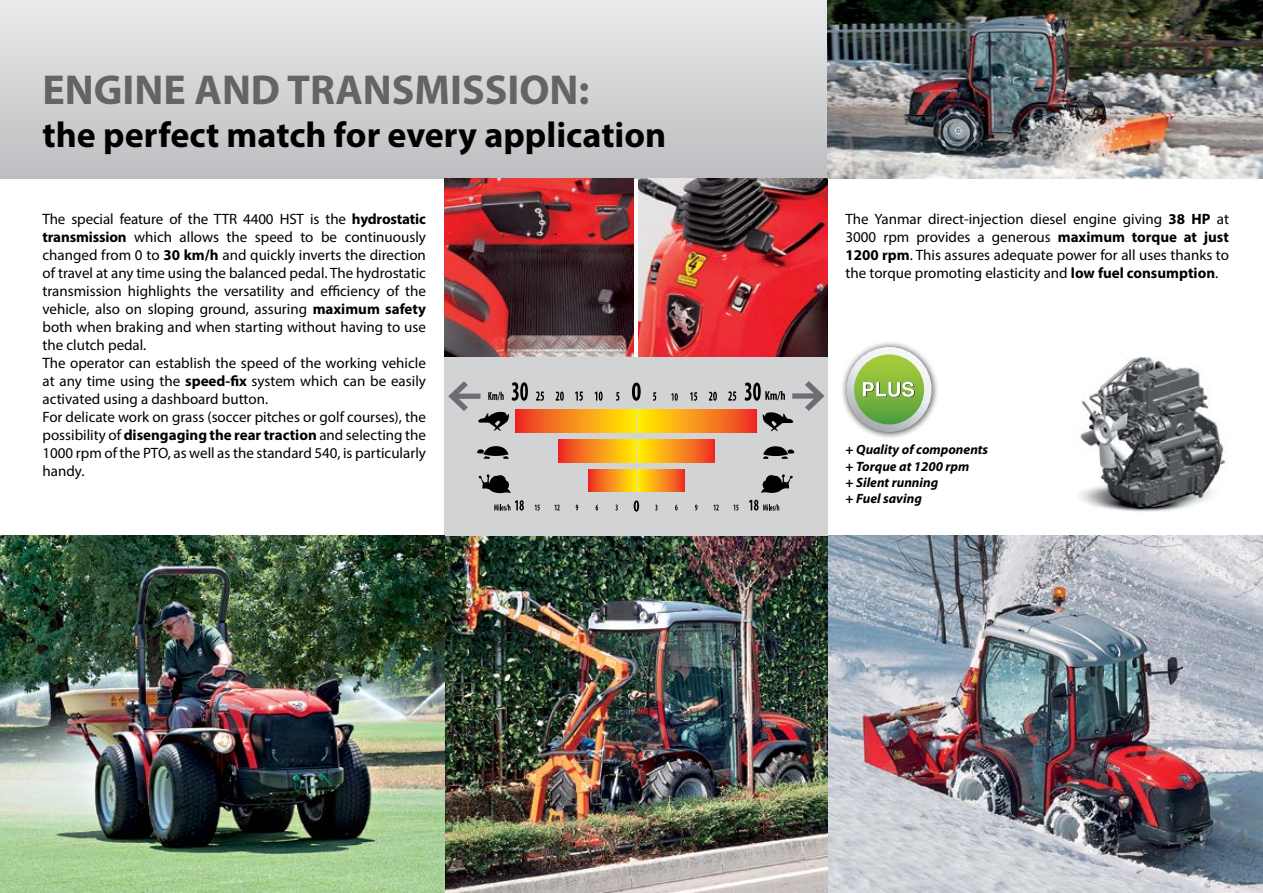
<style>
.page{position:relative;width:1263px;height:893px;background:#fff}
.page>*{position:absolute;margin:0;border:0;box-sizing:border-box;transform-origin:0 0}
.t1{font:700 42px "Myriad Pro";color:#636466}
.t2{font:700 36px "Myriad Pro";color:#000}
.t3{font:15px/18px "Myriad Pro";color:#000}
.t4{font:italic 700 13.5px/16.2px "Myriad Pro";color:#000}
.s1{font-weight:700}
</style>
<div class="page">
<img style="left:444px;top:536px;width:819px;height:357px">
<div style="left:0;top:0;width:827px;height:179px;background:linear-gradient(to bottom,#e9eaeb,#bcbec0)"></div>
<div style="left:841px;top:340px;width:98px;height:100px;background:#000;opacity:.75"></div>
<svg style="left:850px;top:351px;width:78px;height:77px;background:#8abb50"></svg>
<div style="left:846px;top:347px;width:86px;height:85px;border:8px solid #fff;border-radius:50%"></div>
<svg style="left:863px;top:382px;width:52px;height:15px"></svg>
<img style="left:1080px;top:357px;width:146px;height:155px">
<img style="left:444px;top:179px;width:189px;height:178px">
<img style="left:638px;top:179px;width:189px;height:178px">
<div style="left:444px;top:357px;width:383px;height:179px;background:#d1d3d4"></div>
<svg style="left:761px;top:474px;width:32px;height:19px"></svg>
<svg style="left:763px;top:412px;width:30px;height:19px"></svg>
<svg style="left:763px;top:446px;width:31px;height:13px"></svg>
<svg style="left:515px;top:410px;width:121px;height:22px;background:#f89b16"></svg>
<div style="left:558px;top:440px;width:78px;height:22px;background:linear-gradient(to right,#ed2f2d,#ffee03)"></div>
<div style="left:588px;top:469px;width:48px;height:23px;background:linear-gradient(to right,#ed312d,#ffeb04)"></div>
<div style="left:638px;top:410px;width:119px;height:22px;background:linear-gradient(to right,#fff102,#ed322c)"></div>
<div style="left:638px;top:440px;width:77px;height:22px;background:linear-gradient(to right,#fff102,#ed332d)"></div>
<div style="left:638px;top:469px;width:47px;height:23px;background:linear-gradient(to right,#fff002,#ed362d)"></div>
<svg style="left:536px;top:391px;width:8px;height:10px"></svg>
<svg style="left:728px;top:391px;width:8px;height:10px"></svg>
<svg style="left:575px;top:391px;width:8px;height:10px"></svg>
<svg style="left:690px;top:392px;width:7px;height:9px"></svg>
<svg style="left:616px;top:392px;width:3px;height:9px"></svg>
<svg style="left:653px;top:392px;width:3px;height:9px"></svg>
<svg style="left:745px;top:383px;width:40px;height:18px"></svg>
<svg style="left:556px;top:392px;width:8px;height:9px"></svg>
<svg style="left:709px;top:392px;width:8px;height:9px"></svg>
<svg style="left:595px;top:392px;width:5px;height:9px"></svg>
<svg style="left:599px;top:391px;width:4px;height:10px"></svg>
<svg style="left:671px;top:393px;width:7px;height:8px"></svg>
<svg style="left:632px;top:383px;width:9px;height:18px"></svg>
<svg style="left:494px;top:500px;width:30px;height:11px"></svg>
<svg style="left:555px;top:505px;width:5px;height:5px"></svg>
<svg style="left:675px;top:505px;width:3px;height:5px"></svg>
<svg style="left:535px;top:505px;width:5px;height:5px"></svg>
<svg style="left:615px;top:505px;width:3px;height:5px"></svg>
<svg style="left:714px;top:505px;width:5px;height:5px"></svg>
<svg style="left:749px;top:500px;width:30px;height:11px"></svg>
<svg style="left:733px;top:505px;width:5px;height:5px"></svg>
<svg style="left:634px;top:500px;width:5px;height:12px"></svg>
<svg style="left:478px;top:474px;width:33px;height:19px"></svg>
<svg style="left:448px;top:381px;width:80px;height:50px"></svg>
<svg style="left:477px;top:446px;width:32px;height:13px"></svg>
<svg style="left:805px;top:381px;width:20px;height:30px"></svg>
<div style="left:792px;top:393px;width:29px;height:6px;background:#6d6e71"></div>
<img style="left:0;top:536px;width:444px;height:357px">
<img style="left:827px;top:0;width:436px;height:179px">
<h1 class="t1" style="left:43px;top:62px;width:548px">ENGINE AND TRANSMISSION:</h1>
<h2 class="t2" style="left:43px;top:111px;width:625px">the perfect match for every application</h2>
<p class="t3" style="left:43px;top:210px;width:385px">The special feature of the TTR 4400 HST is the <span class="s1">hydrostatic transmission</span> which allows the speed to be continuously changed from 0 to <span class="s1">30 km/h</span> and quickly inverts the direction of travel at any time using the balanced pedal. The hydrostatic transmission highlights the versatility and efficiency of the vehicle, also on sloping ground, assuring <span class="s1">maximum safety </span>both when braking and when starting without having to use the clutch pedal.<br>The operator can establish the speed of the working vehicle at any time using the <span class="s1">speed-fix</span> system which can be easily activated using a dashboard button.<br>For delicate work on grass (soccer pitches or golf courses), the possibility of <span class="s1">disengaging the rear traction</span> and selecting the 1000 rpm of the PTO, as well as the standard 540, is particularly handy.</p>
<p class="t3" style="left:845px;top:210px;width:385px;text-align:justify">The Yanmar direct-injection diesel engine giving <span class="s1">38 HP</span> at 3000 rpm provides a generous <span class="s1">maximum torque at just 1200 rpm</span>. This assures adequate power for all uses thanks to the torque promoting elasticity and <span class="s1">low fuel consumption</span>.</p>
<p class="t4" style="left:846px;top:441px;width:144px">+ Quality of components + Torque at 1200 rpm<br>+ Silent running<br>+ Fuel saving</p>
</div>
